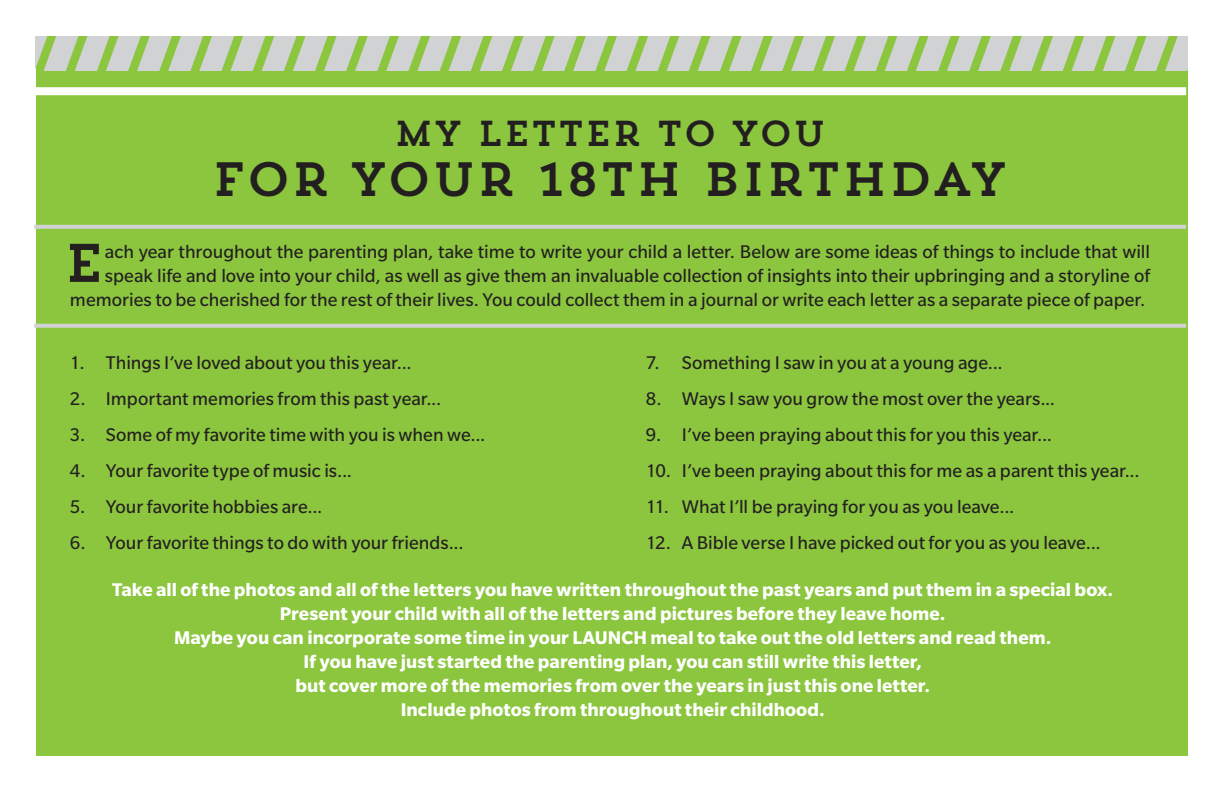
<style>
.page{position:relative;width:1224px;height:792px;background:#fff}
.page>*{position:absolute;margin:0;border:0;box-sizing:border-box;transform-origin:0 0}
.t1{font:54.2px "Trend Slab One";color:#231f20}
.t2{font:48px "Trend Slab One";color:#231f20}
.t3{font:36px "Trend Slab One";color:#231f20}
.t4{font:20px/24px "Slate Std";color:#231f20;text-align:right}
.t5{font:700 20px/24px "Slate Std";letter-spacing:.005em;color:#fff;text-align:center}
</style>
<div class="page">
<div style="left:36px;top:36px;width:1152px;height:720px;background:#8bc63e"></div>
<svg style="left:35px;top:36px;width:1152px;height:35px"></svg>
<div style="left:34px;top:87px;width:1152px;height:8px;background:#fff"></div>
<svg style="left:34px;top:225px;width:1152px;height:4px;background:#cdd1cb"></svg>
<svg style="left:34px;top:324px;width:1152px;height:4px;background:#ccd1cb"></svg>
<h3 class="t3" style="left:394px;top:110px;width:434px">MY LETTER TO YOU</h3>
<h2 class="t2" style="left:211px;top:148px;width:797px">FOR YOUR 18TH BIRTHDAY</h2>
<h1 class="t1" style="left:64px;top:228px;width:43px">E</h1>
<p class="t4" style="left:70px;top:239px;width:1082px">ach year throughout the parenting plan, take time to write your child a letter. Below are some ideas of things to include that will speak life and love into your child, as well as give them an invaluable collection of insights into their upbringing and a storyline of memories to be cherished for the rest of their lives. You could collect them in a journal or write each letter as a separate piece of paper.</p>
<p class="t4" style="left:70px;top:350px;width:343px">1. Things I’ve loved about you this year...</p>
<p class="t4" style="left:70px;top:386px;width:373px">2. Important memories from this past year...</p>
<p class="t4" style="left:70px;top:422px;width:417px">3. Some of my favorite time with you is when we...</p>
<p class="t4" style="left:70px;top:458px;width:284px">4. Your favorite type of music is...</p>
<p class="t4" style="left:70px;top:494px;width:254px">5. Your favorite hobbies are...</p>
<p class="t4" style="left:70px;top:530px;width:395px">6. Your favorite things to do with your friends...</p>
<p class="t4" style="left:646px;top:350px;width:358px">7. Something I saw in you at a young age...</p>
<p class="t4" style="left:646px;top:386px;width:411px">8. Ways I saw you grow the most over the years...</p>
<p class="t4" style="left:646px;top:422px;width:408px">9. I’ve been praying about this for you this year...</p>
<p class="t4" style="left:646px;top:458px;width:495px">10. I’ve been praying about this for me as a parent this year...</p>
<p class="t4" style="left:646px;top:494px;width:370px">11. What I’ll be praying for you as you leave...</p>
<p class="t4" style="left:646px;top:530px;width:456px">12. A Bible verse I have picked out for you as you leave...</p>
<p class="t5" style="left:112px;top:577px;width:1002px">Take all of the photos and all of the letters you have written throughout the past years and put them in a special box.<br>Present your child with all of the letters and pictures before they leave home.<br>Maybe you can incorporate some time in your LAUNCH meal to take out the old letters and read them.<br>If you have just started the parenting plan, you can still write this letter,<br>but cover more of the memories from over the years in just this one letter.<br>Include photos from throughout their childhood.</p>
</div>
